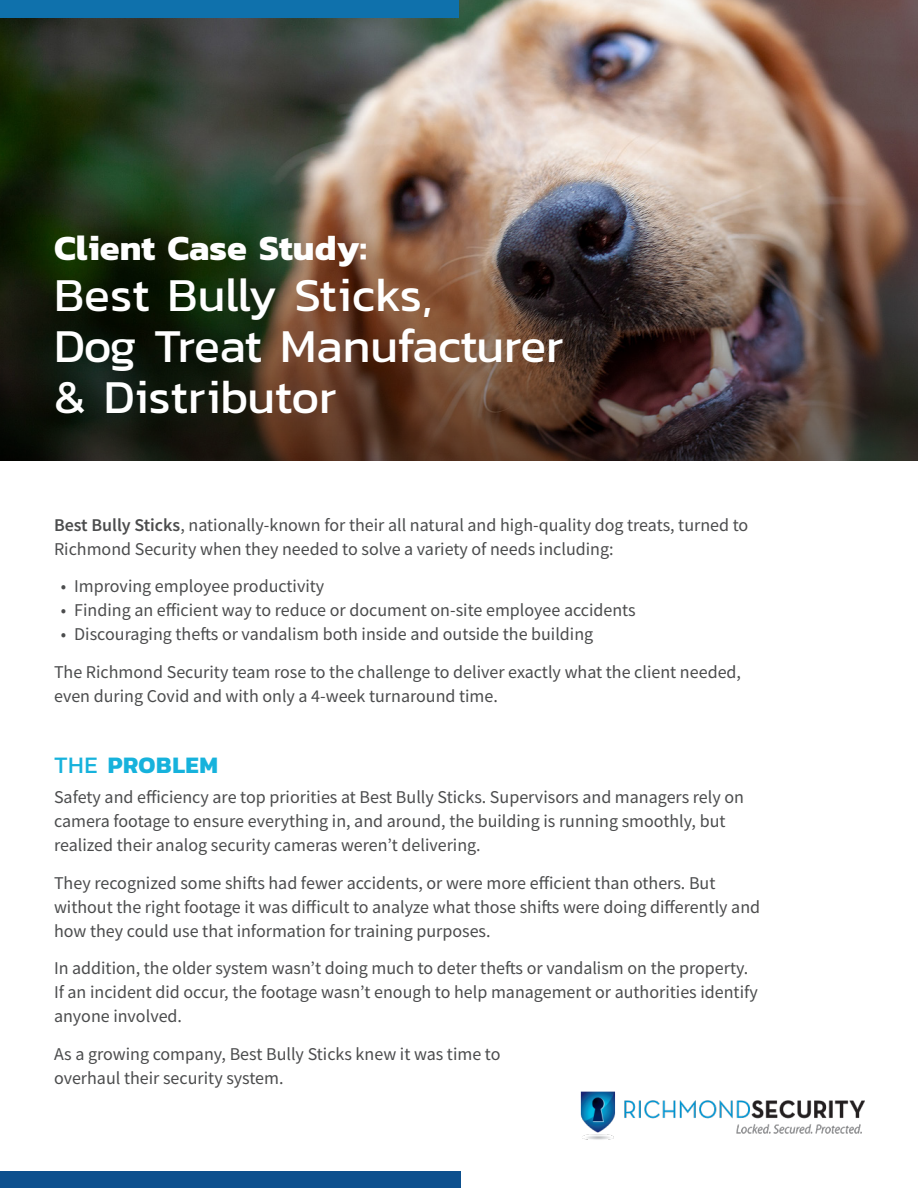
<style>
.page{position:relative;width:918px;height:1188px;background:#fff}
.page>*{position:absolute;margin:0;border:0;box-sizing:border-box;transform-origin:0 0}
.t1{font:48px/51px "Kanit";color:#fff}
.t2{font:700 36px "Kanit";color:#fff}
.t3{font:700 24px "Kanit";letter-spacing:.025em;color:#16b2dc}
.t4{font:18px/24px "Source Sans Pro";color:#4b4c4d}
.s1{font-weight:600}
.s2{font-weight:400}
</style>
<div class="page">
<img style="left:0;top:0;width:918px;height:160px">
<img style="left:0;top:160px;width:918px;height:301px">
<img style="left:580px;top:1091px;width:285px;height:49px">
<div style="left:0;top:1171px;width:460px;height:17px;background:#0d508e"></div>
<div style="left:0;top:0;width:458px;height:18px;background:#0f71ac"></div>
<p class="t2" style="left:54px;top:220px;width:314px">Client Case Study:</p>
<p class="t1" style="left:54px;top:269px;width:380px">Best Bully Sticks,</p>
<p class="t1" style="left:54px;top:320px;width:511px">Dog Treat Manufacturer &amp; Distributor</p>
<p class="t4" style="left:54px;top:513px;width:696px"><span class="s1">Best Bully Sticks</span>, nationally-known for their all natural and high-quality dog treats, turned to<br>Richmond Security when they needed to solve a variety of needs including:</p>
<p class="t4" style="left:61px;top:574px;width:265px">• Improving employee productivity</p>
<p class="t4" style="left:61px;top:598px;width:577px">• Finding an efficient way to reduce or document on-site employee accidents</p>
<p class="t4" style="left:61px;top:622px;width:534px">• Discouraging thefts or vandalism both inside and outside the building</p>
<p class="t4" style="left:54px;top:660px;width:689px">The Richmond Security team rose to the challenge to deliver exactly what the client needed, even during Covid and with only a 4-week turnaround time.</p>
<p class="t3" style="left:54px;top:746px;width:165px"><span class="s2">THE</span> PROBLEM</p>
<p class="t4" style="left:54px;top:785px;width:692px">Safety and efficiency are top priorities at Best Bully Sticks. Supervisors and managers rely on camera footage to ensure everything in, and around, the building is running smoothly, but realized their analog security cameras weren’t delivering.</p>
<p class="t4" style="left:54px;top:871px;width:708px">They recognized some shifts had fewer accidents, or were more efficient than others. But without the right footage it was difficult to analyze what those shifts were doing differently and how they could use that information for training purposes.</p>
<p class="t4" style="left:54px;top:956px;width:705px">In addition, the older system wasn’t doing much to deter thefts or vandalism on the property.<br>If an incident did occur, the footage wasn’t enough to help management or authorities identify anyone involved.</p>
<p class="t4" style="left:54px;top:1042px;width:448px">As a growing company, Best Bully Sticks knew it was time to overhaul their security system.</p>
</div>
